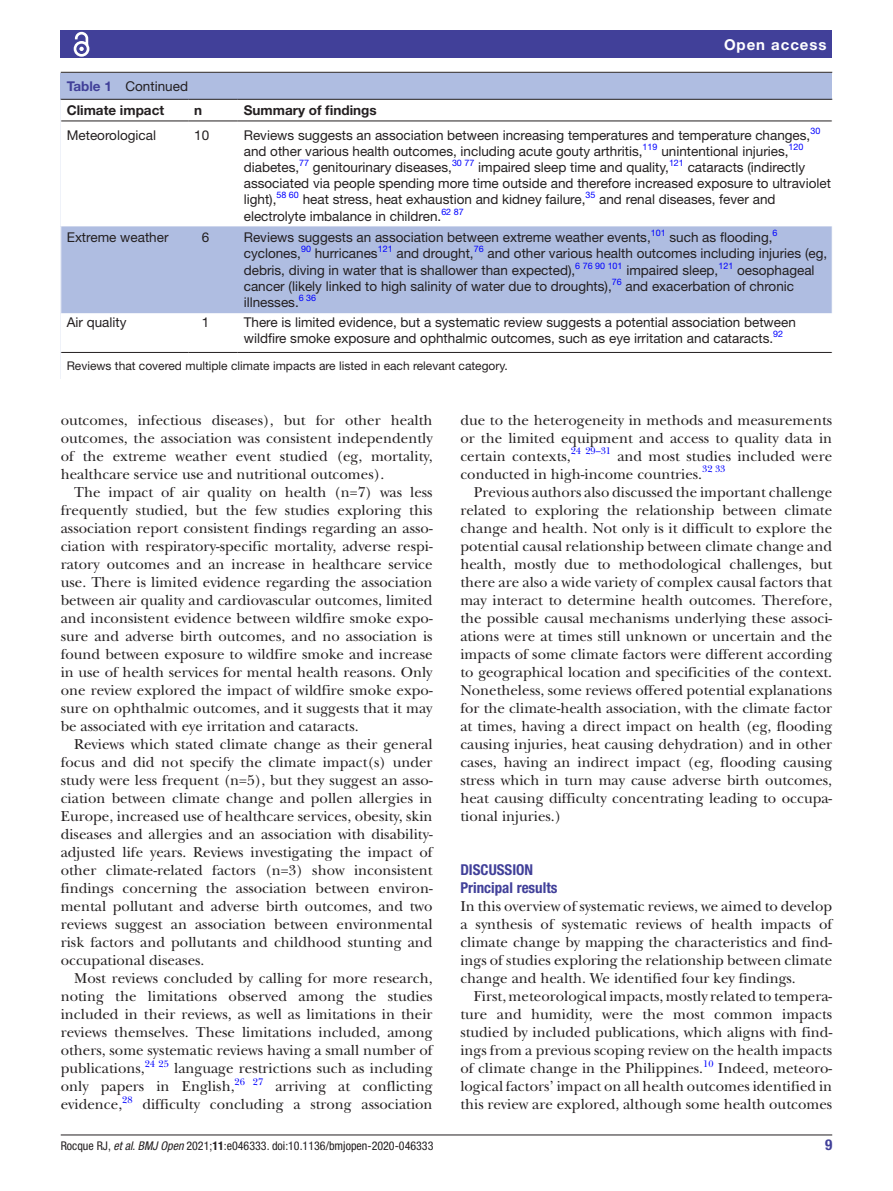
<style>
.page{position:relative;width:893px;height:1191px;background:#fff}
.page>*{position:absolute;margin:0;border:0;box-sizing:border-box;transform-origin:0 0}
.t1{font:15px/18px "New Baskerville";color:#231f20;text-align:justify}
.t2{font:700 condensed 15px/18px "Helvetica Neue LT Std";color:#414099}
.t3{font:700 15px "Helvetica Neue LT Std";letter-spacing:.065em;color:#fff}
.t4{font:13.5px/16.2px "Helvetica Neue LT Std";color:#231f20}
.t5{font:700 13.5px "Helvetica Neue LT Std";color:#231f20}
.t6{font:12px "Helvetica Neue LT Std";color:#231f20}
.t7{font:condensed 12px "Helvetica Neue LT Std";color:#231f20}
.t8{font:9.9px "New Baskerville";color:#00f}
.s1{font-weight:700;color:#414099}
.s2{font-style:italic}
.s3{font-weight:700}
</style>
<div class="page">
<hr style="left:61px;top:1134px;width:771px;height:1px;background:#231f20">
<div style="left:61px;top:31px;width:771px;height:27px;background:#414099"></div>
<svg style="left:73px;top:31px;width:17px;height:26px"></svg>
<div style="left:61px;top:91px;width:771px;height:288px;background:#afbde1"></div>
<div style="left:61px;top:100px;width:771px;height:279px;background:#fff"></div>
<svg style="left:61px;top:227px;width:771px;height:86px"></svg>
<hr style="left:61px;top:99px;width:127px;height:1px;background:#231f20">
<hr style="left:61px;top:121px;width:127px;height:1px;background:#231f20">
<hr style="left:188px;top:99px;width:50px;height:1px;background:#231f20">
<hr style="left:188px;top:121px;width:50px;height:1px;background:#231f20">
<hr style="left:238px;top:99px;width:594px;height:1px;background:#231f20">
<hr style="left:238px;top:121px;width:594px;height:1px;background:#231f20">
<hr style="left:188px;top:352px;width:50px;height:1px;background:#231f20">
<hr style="left:238px;top:352px;width:594px;height:1px;background:#231f20">
<hr style="left:61px;top:352px;width:127px;height:1px;background:#231f20">
<svg style="left:60px;top:100px;width:1px;height:21px"></svg>
<svg style="left:60px;top:352px;width:1px;height:27px"></svg>
<hr style="left:67px;top:369px;width:765px;height:2px;background:#fff">
<div style="left:61px;top:73px;width:771px;height:18px;background:#afbde1"></div>
<hr style="left:61px;top:72px;width:771px;height:1px;background:#231f20">
<p class="t4" style="left:67px;top:78px;width:123px"><span class="s1">Table 1</span> Continued</p>
<p class="t3" style="left:724px;top:35px;width:104px">Open access</p>
<p class="t5" style="left:67px;top:102px;width:99px">Climate impact</p>
<p class="t5" style="left:194px;top:102px;width:10px">n</p>
<p class="t5" style="left:244px;top:102px;width:134px">Summary of findings</p>
<p class="t4" style="left:67px;top:126px;width:91px">Meteorological</p>
<p class="t4" style="left:194px;top:126px;width:17px">10</p>
<p class="t4" style="left:244px;top:126px;width:589px">Reviews suggests an association between increasing temperatures and temperature changes,<sup>30 </sup>and other various health outcomes, including acute gouty arthritis,<sup>119</sup> unintentional injuries,<sup>120 </sup>diabetes,<sup>77</sup> genitourinary diseases,<sup>30</sup> <sup>77</sup> impaired sleep time and quality,<sup>121</sup> cataracts (indirectly associated via people spending more time outside and therefore increased exposure to ultraviolet light),<sup>58</sup> <sup>60</sup> heat stress, heat exhaustion and kidney failure,<sup>35</sup> and renal diseases, fever and electrolyte imbalance in children.<sup>62</sup> <sup>87</sup></p>
<p class="t4" style="left:67px;top:229px;width:103px">Extreme weather</p>
<p class="t4" style="left:202px;top:229px;width:9px">6</p>
<p class="t4" style="left:244px;top:229px;width:585px">Reviews suggests an association between extreme weather events,<sup>101</sup> such as flooding,<sup>6 </sup>cyclones,<sup>90</sup> hurricanes<sup>121</sup> and drought,<sup>76</sup> and other various health outcomes including injuries (eg, debris, diving in water that is shallower than expected),<sup>6</sup> <sup>76</sup> <sup>90</sup> <sup>101</sup> impaired sleep,<sup>121</sup> oesophageal cancer (likely linked to high salinity of water due to droughts),<sup>76</sup> and exacerbation of chronic illnesses.<sup>6</sup> <sup>36</sup></p>
<p class="t4" style="left:67px;top:314px;width:61px">Air quality</p>
<p class="t4" style="left:202px;top:314px;width:9px">1</p>
<p class="t4" style="left:244px;top:314px;width:554px">There is limited evidence, but a systematic review suggests a potential association between wildfire smoke exposure and ophthalmic outcomes, such as eye irritation and cataracts.<sup>92</sup></p>
<p class="t6" style="left:67px;top:358px;width:443px">Reviews that covered multiple climate impacts are listed in each relevant category.</p>
<p class="t1" style="left:61px;top:411px;width:373px">outcomes, infectious diseases), but for other health outcomes, the association was consistent independently of the extreme weather event studied (eg, mortality, healthcare service use and nutritional outcomes).</p>
<p class="t1" style="left:61px;top:483px;width:373px;text-indent:14px">The impact of air quality on health (n=7) was less frequently studied, but the few studies exploring this association report consistent findings regarding an asso&shy;ciation with respiratory-specific mortality, adverse respi&shy;ratory outcomes and an increase in healthcare service use. There is limited evidence regarding the association between air quality and cardiovascular outcomes, limited and inconsistent evidence between wildfire smoke expo&shy;sure and adverse birth outcomes, and no association is found between exposure to wildfire smoke and increase in use of health services for mental health reasons. Only one review explored the impact of wildfire smoke expo&shy;sure on ophthalmic outcomes, and it suggests that it may be associated with eye irritation and cataracts.</p>
<p class="t1" style="left:61px;top:735px;width:373px;text-indent:14px">Reviews which stated climate change as their general focus and did not specify the climate impact(s) under study were less frequent (n=5), but they suggest an asso&shy;ciation between climate change and pollen allergies in Europe, increased use of healthcare services, obesity, skin diseases and allergies and an association with disability&shy;adjusted life years. Reviews investigating the impact of other climate-related factors (n=3) show inconsistent findings concerning the association between environ&shy;mental pollutant and adverse birth outcomes, and two reviews suggest an association between environmental risk factors and pollutants and childhood stunting and occupational diseases.</p>
<p class="t1" style="left:61px;top:969px;width:373px;text-indent:14px">Most reviews concluded by calling for more research, noting the limitations observed among the studies included in their reviews, as well as limitations in their reviews themselves. These limitations included, among others, some systematic reviews having a small number of publications,</p>
<p class="t8" style="left:145px;top:1057px;width:26px">24 25</p>
<p class="t1" style="left:61px;top:1059px;width:373px;text-indent:113px">language restrictions such as including only papers in English,</p>
<p class="t8" style="left:235px;top:1075px;width:30px">26 27</p>
<p class="t1" style="left:275px;top:1077px;width:159px">arriving at conflicting</p>
<p class="t1" style="left:61px;top:1095px;width:63px">evidence,</p>
<p class="t8" style="left:122px;top:1093px;width:12px">28</p>
<p class="t1" style="left:142px;top:1095px;width:292px">difficulty concluding a strong association</p>
<p class="t1" style="left:460px;top:411px;width:373px">due to the heterogeneity in methods and measurements or the limited equipment and access to quality data in certain contexts,</p>
<p class="t8" style="left:571px;top:445px;width:42px">24 29–31</p>
<p class="t1" style="left:460px;top:447px;width:373px;text-indent:157px">and most studies included were conducted in high-income countries.</p>
<p class="t8" style="left:702px;top:463px;width:25px">32 33</p>
<p class="t1" style="left:460px;top:483px;width:373px;text-indent:14px">Previous authors also discussed the important challenge related to exploring the relationship between climate change and health. Not only is it difficult to explore the potential causal relationship between climate change and health, mostly due to methodological challenges, but there are also a wide variety of complex causal factors that may interact to determine health outcomes. Therefore, the possible causal mechanisms underlying these associ&shy;ations were at times still unknown or uncertain and the impacts of some climate factors were different according to geographical location and specificities of the context.<br>Nonetheless, some reviews offered potential explanations for the climate-health association, with the climate factor at times, having a direct impact on health (eg, flooding causing injuries, heat causing dehydration) and in other cases, having an indirect impact (eg, flooding causing stress which in turn may cause adverse birth outcomes, heat causing difficulty concentrating leading to occupa&shy;tional injuries.)</p>
<p class="t2" style="left:460px;top:860px;width:99px">DISCUSSION<br>Principal results</p>
<p class="t1" style="left:460px;top:897px;width:373px">In this overview of systematic reviews, we aimed to develop a synthesis of systematic reviews of health impacts of climate change by mapping the characteristics and find&shy;ings of studies exploring the relationship between climate change and health. We identified four key findings.</p>
<p class="t1" style="left:460px;top:987px;width:373px;text-indent:14px">First, meteorological impacts, mostly related to tempera&shy;ture and humidity, were the most common impacts studied by included publications, which aligns with find&shy;ings from a previous scoping review on the health impacts of climate change in the Philippines.</p>
<p class="t8" style="left:703px;top:1057px;width:12px">10</p>
<p class="t1" style="left:460px;top:1059px;width:373px;text-indent:258px">Indeed, meteoro&shy;logical factors’ impact on all health outcomes identified in this review are explored, although some health outcomes</p>
<p class="t7" style="left:61px;top:1138px;width:374px">Rocque RJ, <span class="s2">et al</span>. <span class="s2">BMJ Open</span> 2021;<span class="s3">11</span>:e046333. doi:10.1136/bmjopen-2020-046333</p>
<p class="t2" style="left:825px;top:1135px;width:9px">9</p>
</div>
